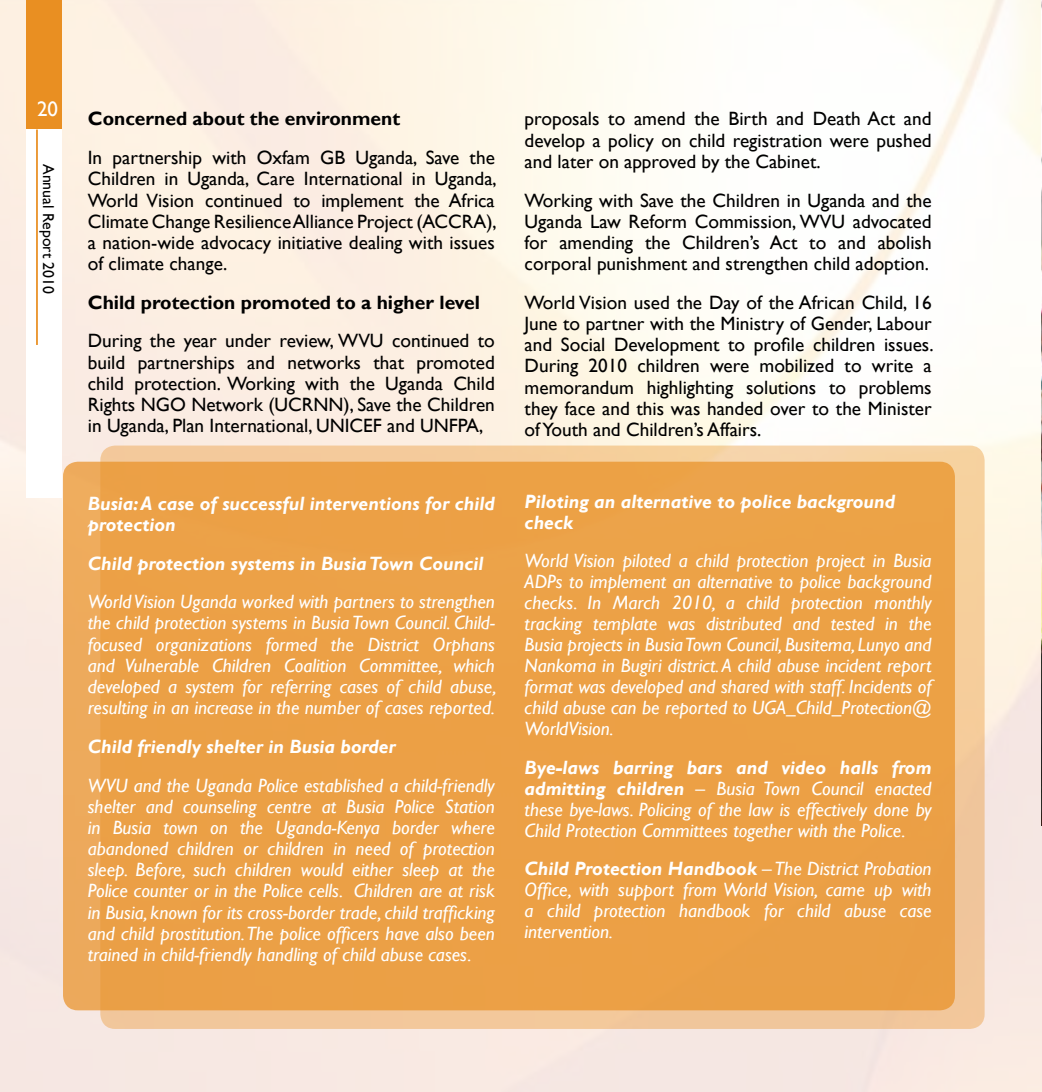
<style>
.page{position:relative;width:1042px;height:1092px;background:#fff}
.page>*{position:absolute;margin:0;border:0;box-sizing:border-box;transform-origin:0 0}
.t1{font:21px "Gill Sans";color:#fff}
.t2{font:italic 19.25px/21px "Gill Sans";color:#fff;text-align:justify}
.t3{font:19.25px/21.2px "Gill Sans";color:#000;text-align:justify}
.t4{font:italic 700 19.25px/21.2px "Gill Sans";color:#fff}
.t5{font:700 19.25px "Gill Sans";color:#000}
.t6{font:15.75px "Gill Sans";color:#000}
.s1{font-weight:700}
</style>
<div class="page">
<img style="left:0;top:0;width:1042px;height:1091px">
<div style="left:26px;top:0;width:36px;height:129px;background:#e98f22"></div>
<div style="left:26px;top:129px;width:36px;height:368px;background:#fff"></div>
<hr style="left:36px;top:129px;width:2px;height:216px;background:#e98f22">
<img style="left:1041px;top:0;width:1px;height:825px">
<div style="left:63px;top:461px;width:892px;height:549px;background:#edaa5c;border-radius:15px"></div>
<svg style="left:100px;top:445px;width:884px;height:583px;background:#eca44d"></svg>
<p class="t1" style="left:37px;top:96px;width:22px">20</p>
<p class="t6" style="left:58px;top:164px;width:131px;rotate:90deg">Annual Report 2010</p>
<p class="t5" style="left:88px;top:107px;width:314px">Concerned about the environment</p>
<p class="t3" style="left:88px;top:147px;width:410px">In partnership with Oxfam GB Uganda, Save the Children in Uganda, Care International in Uganda, World Vision continued to implement the Africa Climate Change Resilience Alliance Project (ACCRA), a nation-wide advocacy initiative dealing with issues of climate change.</p>
<p class="t5" style="left:88px;top:291px;width:394px">Child protection promoted to a higher level</p>
<p class="t3" style="left:88px;top:331px;width:408px">During the year under review, WVU continued to build partnerships and networks that promoted child protection. Working with the Uganda Child Rights NGO Network (UCRNN), Save the Children in Uganda, Plan International, UNICEF and UNFPA,</p>
<p class="t4" style="left:88px;top:493px;width:408px">Busia: A case of successful interventions for child protection</p>
<p class="t4" style="left:88px;top:553px;width:397px">Child protection systems in Busia Town Council</p>
<p class="t2" style="left:88px;top:591px;width:410px">World Vision Uganda worked with partners to strengthen the child protection systems in Busia Town Council. Child&shy;focused organizations formed the District Orphans and Vulnerable Children Coalition Committee, which developed a system for referring cases of child abuse, resulting in an increase in the number of cases reported.</p>
<p class="t4" style="left:88px;top:736px;width:309px">Child friendly shelter in Busia border</p>
<p class="t2" style="left:88px;top:774px;width:408px">WVU and the Uganda Police established a child-friendly shelter and counseling centre at Busia Police Station in Busia town on the Uganda-Kenya border where abandoned children or children in need of protection sleep. Before, such children would either sleep at the Police counter or in the Police cells. Children are at risk in Busia, known for its cross-border trade, child trafficking and child prostitution. The police officers have also been trained in child-friendly handling of child abuse cases.</p>
<p class="t3" style="left:525px;top:109px;width:408px">proposals to amend the Birth and Death Act and develop a policy on child registration were pushed and later on approved by the Cabinet.</p>
<p class="t3" style="left:525px;top:190px;width:408px">Working with Save the Children in Uganda and the Uganda Law Reform Commission, WVU advocated for amending the Children’s Act to and abolish corporal punishment and strengthen child adoption.</p>
<p class="t3" style="left:525px;top:292px;width:410px">World Vision used the Day of the African Child, 16<br>June to partner with the Ministry of Gender, Labour and Social Development to profile children issues.<br>During 2010 children were mobilized to write a memorandum highlighting solutions to problems they face and this was handed over to the Minister of Youth and Children’s Affairs.</p>
<p class="t4" style="left:525px;top:491px;width:372px">Piloting an alternative to police background check</p>
<p class="t2" style="left:525px;top:550px;width:408px">World Vision piloted a child protection project in Busia ADPs to implement an alternative to police background checks. In March 2010, a child protection monthly tracking template was distributed and tested in the Busia projects in Busia Town Council, Busitema, Lunyo and Nankoma in Bugiri district. A child abuse incident report format was developed and shared with staff. Incidents of child abuse can be reported to UGA_Child_Protection@ WorldVision.</p>
<p class="t2" style="left:525px;top:757px;width:408px"><span class="s1">Bye-laws barring bars and video halls from admitting children</span> – Busia Town Council enacted these bye-laws. Policing of the law is effectively done by Child Protection Committees together with the Police.</p>
<p class="t2" style="left:525px;top:858px;width:408px"><span class="s1">Child Protection Handbook</span> – The District Probation Office, with support from World Vision, came up with a child protection handbook for child abuse case intervention.</p>
</div>
